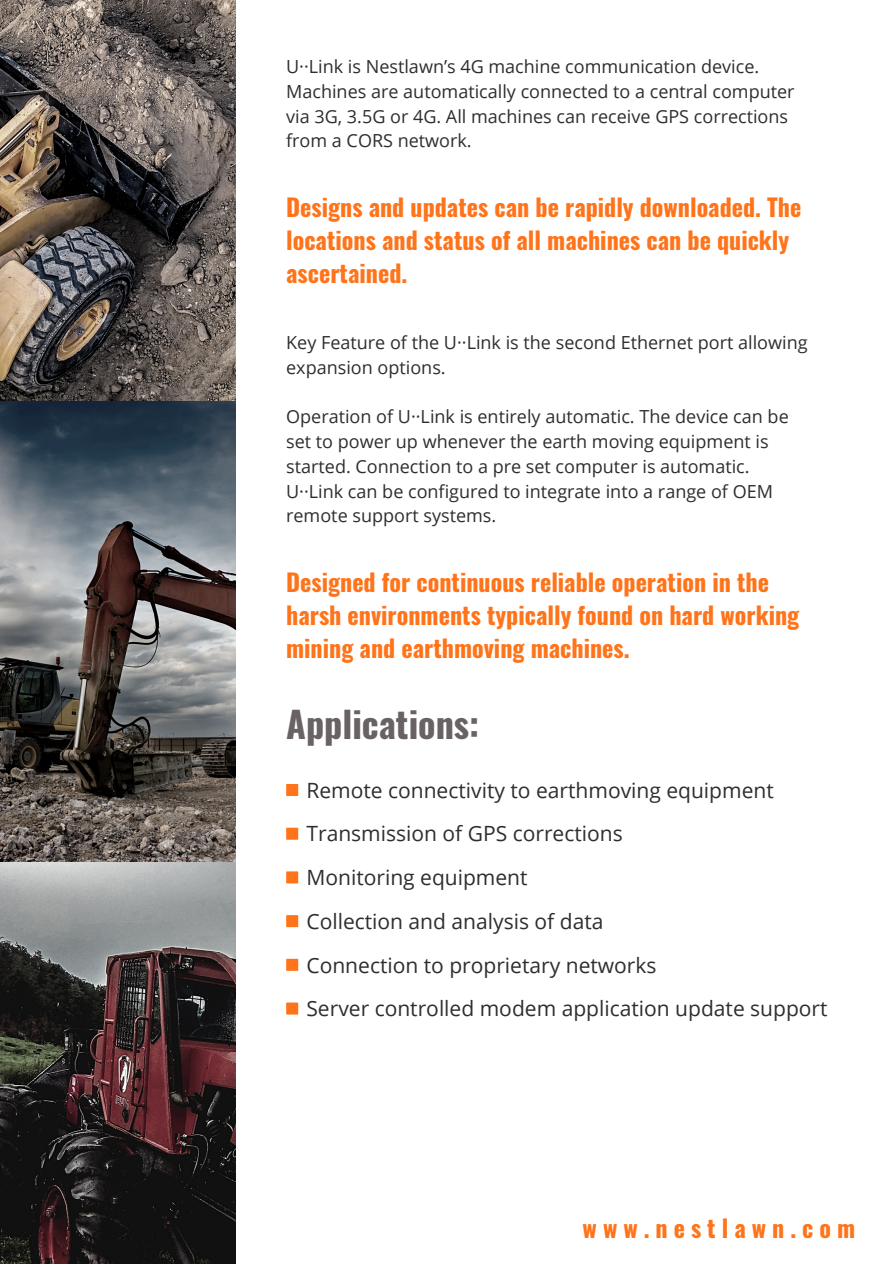
<style>
.page{position:relative;width:894px;height:1264px;background:#fff}
.page>*{position:absolute;margin:0;border:0;box-sizing:border-box;transform-origin:0 0}
.t1{font:700 36px "Oswald";color:#686264}
.t2{font:700 24px/32.7px "Oswald";color:#ff741a}
.t3{font:700 24px "Oswald";letter-spacing:.25em;color:#ff741a}
.t4{font:21px/43.7px "Open Sans";color:#2e2e2e}
.t5{font:18px/24.8px "Open Sans";color:#2e2e2e}
</style>
<div class="page">
<img style="left:0;top:0;width:235px;height:1263px">
<div style="left:286px;top:784px;width:12px;height:12px;background:#ff741a"></div>
<div style="left:286px;top:827px;width:12px;height:12px;background:#ff741a"></div>
<div style="left:286px;top:871px;width:12px;height:12px;background:#ff741a"></div>
<div style="left:286px;top:915px;width:12px;height:12px;background:#ff741a"></div>
<div style="left:286px;top:958px;width:12px;height:12px;background:#ff741a"></div>
<div style="left:286px;top:1002px;width:12px;height:12px;background:#ff741a"></div>
<p class="t5" style="left:286px;top:54px;width:510px">U··Link is Nestlawn’s 4G machine communication device.<br>Machines are automatically connected to a central computer via 3G, 3.5G or 4G. All machines can receive GPS corrections from a CORS network.</p>
<h2 class="t2" style="left:286px;top:190px;width:516px">Designs and updates can be rapidly downloaded. The locations and status of all machines can be quickly ascertained.</h2>
<p class="t5" style="left:286px;top:329px;width:522px">Key Feature of the U··Link is the second Ethernet port allowing expansion options.</p>
<p class="t5" style="left:286px;top:404px;width:504px">Operation of U··Link is entirely automatic. The device can be set to power up whenever the earth moving equipment is started. Connection to a pre set computer is automatic.<br>U··Link can be configured to integrate into a range of OEM remote support systems.</p>
<h2 class="t2" style="left:286px;top:565px;width:514px">Designed for continuous reliable operation in the harsh environments typically found on hard working mining and earthmoving machines.</h2>
<h1 class="t1" style="left:286px;top:696px;width:194px">Applications:</h1>
<p class="t4" style="left:306px;top:767px;width:522px">Remote connectivity to earthmoving equipment Transmission of GPS corrections<br>Monitoring equipment<br>Collection and analysis of data<br>Connection to proprietary networks<br>Server controlled modem application update support</p>
<h2 class="t3" style="left:582px;top:1209px;width:274px">www.nestlawn.com</h2>
</div>
